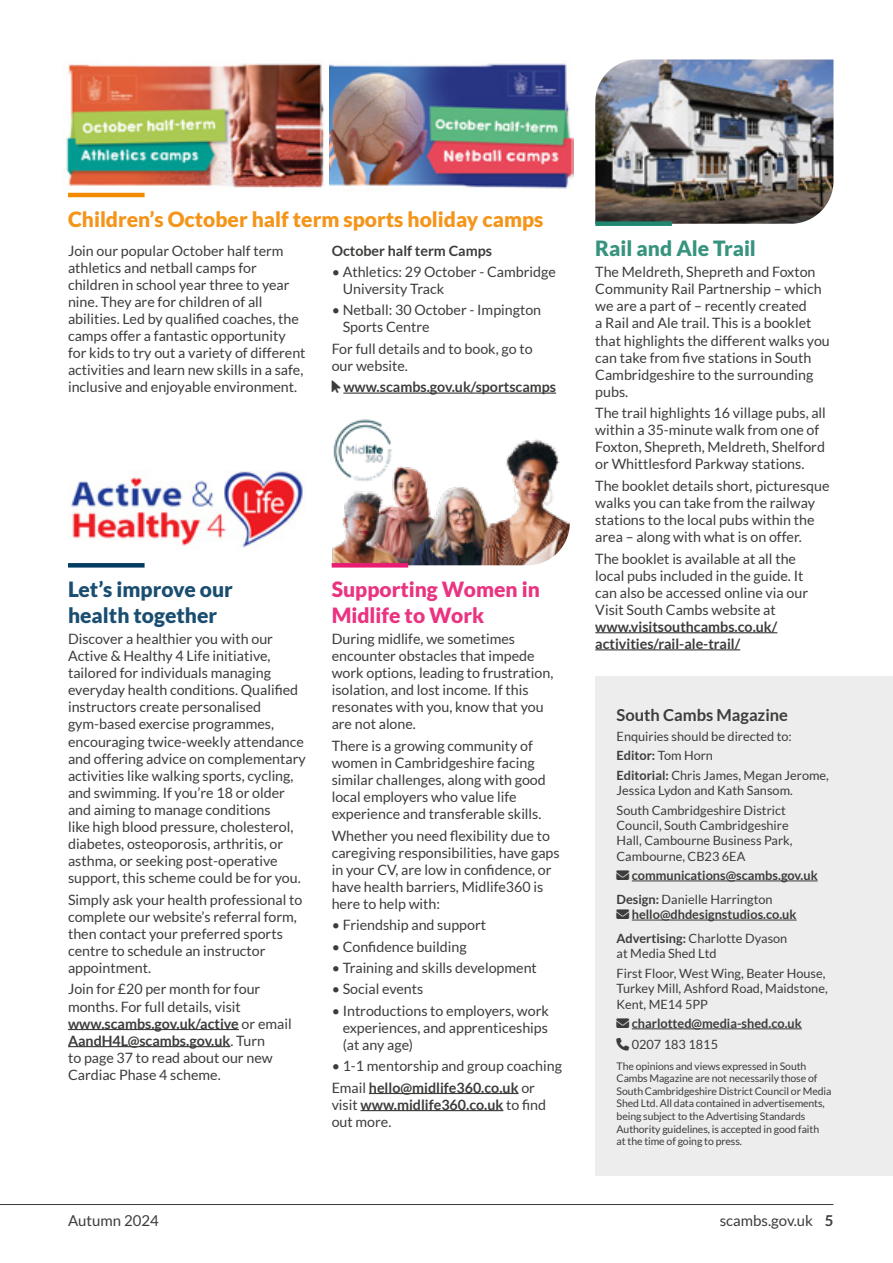
<style>
.page{position:relative;width:893px;height:1263px;background:#fff}
.page>*{position:absolute;margin:0;border:0;box-sizing:border-box;transform-origin:0 0}
.t1{font:900 21px "Lato";color:#f4951a}
.t2{font:900 21px/25.2px "Lato";color:#ea3381}
.t3{font:900 21px/25.2px "Lato";color:#1a4e71}
.t4{font:900 21px "Lato";color:#37937e}
.t5{font:700 16.5px "Lato";color:#3c3c3b}
.t6{font:15px "Lato";color:#3c3c3b}
.t7{font:14.25px/17.1px "Lato";color:#3c3c3b}
.t8{font:700 14.25px/17.1px "Lato";color:#3c3c3b}
.t9{font:12.75px/15.3px "Lato";color:#3c3c3b}
.t10{font:700 12.75px "Lato";color:#3c3c3b}
.t11{font:10.5px/12.6px "Lato";letter-spacing:-.01em;color:#3c3c3b}
.s1{font-weight:700}
.s2{font-weight:400}
</style>
<div class="page">
<img style="left:329px;top:63px;width:244px;height:128px">
<div style="left:595px;top:677px;width:298px;height:499px;background:#ededed"></div>
<hr style="left:0;top:1204px;width:833px;height:1px;background:#3c3c3b">
<img style="left:70px;top:471px;width:233px;height:77px">
<svg style="left:68px;top:563px;width:77px;height:4px"></svg>
<hr style="left:68px;top:1029px;width:171px;height:1px;background:#3c3c3b">
<hr style="left:68px;top:1046px;width:162px;height:1px;background:#3c3c3b">
<img style="left:332px;top:439px;width:238px;height:126px">
<hr style="left:332px;top:563px;width:76px;height:4px;background:#e81c73">
<hr style="left:369px;top:1093px;width:150px;height:1px;background:#3c3c3b">
<hr style="left:360px;top:1110px;width:143px;height:1px;background:#3c3c3b">
<img style="left:595px;top:60px;width:238px;height:164px">
<div style="left:595px;top:221px;width:77px;height:5px;background:#218770"></div>
<hr style="left:595px;top:632px;width:182px;height:1px;background:#3c3c3b">
<hr style="left:595px;top:649px;width:145px;height:1px;background:#3c3c3b">
<hr style="left:632px;top:880px;width:186px;height:1px;background:#3c3c3b">
<hr style="left:632px;top:919px;width:165px;height:1px;background:#3c3c3b">
<hr style="left:632px;top:1028px;width:170px;height:1px;background:#3c3c3b">
<img style="left:62px;top:63px;width:262px;height:130px">
<hr style="left:68px;top:193px;width:77px;height:4px;background:#f28a00">
<hr style="left:343px;top:392px;width:213px;height:2px;background:#3c3c3b">
<img style="left:332px;top:419px;width:63px;height:66px">
<p class="t1" style="left:68px;top:207px;width:477px">Children’s October half term sports holiday camps</p>
<p class="t7" style="left:68px;top:242px;width:239px">Join our popular October half term athletics and netball camps for children in school year three to year nine. They are for children of all abilities. Led by qualified coaches, the camps offer a fantastic opportunity for kids to try out a variety of different activities and learn new skills in a safe, inclusive and enjoyable environment.</p>
<p class="t8" style="left:332px;top:242px;width:162px">October half term Camps</p>
<p class="t7" style="left:343px;top:263px;width:215px;text-indent:-11px">• Athletics: 29 October - Cambridge<br>University Track</p>
<p class="t7" style="left:343px;top:302px;width:200px;text-indent:-11px">• Netball: 30 October - Impington<br>Sports Centre</p>
<p class="t7" style="left:332px;top:340px;width:203px">For full details and to book, go to our website.</p>
<p class="t8" style="left:332px;top:378px;width:226px">□◆▲□■▼ www.scambs.gov.uk/sportscamps</p>
<p class="t3" style="left:68px;top:577px;width:166px">Let’s improve our health together</p>
<p class="t7" style="left:68px;top:630px;width:239px">Discover a healthier you with our Active &amp; Healthy 4 Life initiative, tailored for individuals managing everyday health conditions. Qualified instructors create personalised gym-based exercise programmes, encouraging twice-weekly attendance and offering advice on complementary activities like walking sports, cycling, and swimming. If you’re 18 or older and aiming to manage conditions<br>like high blood pressure, cholesterol, diabetes, osteoporosis, arthritis, or asthma, or seeking post-operative support, this scheme could be for you.</p>
<p class="t7" style="left:68px;top:891px;width:236px">Simply ask your health professional to complete our website’s referral form, then contact your preferred sports centre to schedule an instructor appointment.</p>
<p class="t7" style="left:68px;top:981px;width:225px">Join for £20 per month for four months. For full details, visit <span class="s1">www.scambs.gov.uk/active</span> or email<br><span class="s1">AandH4L@scambs.gov.uk</span>. Turn<br>to page 37 to read about our new<br>Cardiac Phase 4 scheme.</p>
<p class="t2" style="left:332px;top:577px;width:210px">Supporting Women in<br>Midlife to Work</p>
<p class="t7" style="left:332px;top:630px;width:223px">During midlife, we sometimes encounter obstacles that impede work options, leading to frustration, isolation, and lost income. If this resonates with you, know that you are not alone.</p>
<p class="t7" style="left:332px;top:737px;width:216px">There is a growing community of women in Cambridgeshire facing similar challenges, along with good local employers who value life experience and transferable skills.</p>
<p class="t7" style="left:332px;top:827px;width:229px">Whether you need flexibility due to caregiving responsibilities, have gaps in your CV, are low in confidence, or have health barriers, Midlife360 is here to help with:</p>
<p class="t7" style="left:332px;top:916px;width:156px">• Friendship and support</p>
<p class="t7" style="left:332px;top:938px;width:136px">• Confidence building</p>
<p class="t7" style="left:332px;top:959px;width:207px">• Training and skills development</p>
<p class="t7" style="left:332px;top:980px;width:93px">• Social events</p>
<p class="t7" style="left:343px;top:1002px;width:208px;text-align:justify;text-indent:-11px">• Introductions to employers, work experiences, and apprenticeships (at any age)</p>
<p class="t7" style="left:332px;top:1057px;width:232px">• 1-1 mentorship and group coaching</p>
<p class="t8" style="left:332px;top:1079px;width:216px"><span class="s2">Email</span> hello@midlife360.co.uk <span class="s2">or visit</span> www.midlife360.co.uk <span class="s2">to find out more.</span></p>
<p class="t4" style="left:595px;top:236px;width:162px">Rail and Ale Trail</p>
<p class="t7" style="left:595px;top:263px;width:236px">The Meldreth, Shepreth and Foxton<br>Community Rail Partnership – which we are a part of – recently created<br>a Rail and Ale trail. This is a booklet that highlights the different walks you can take from five stations in South<br>Cambridgeshire to the surrounding pubs.</p>
<p class="t7" style="left:595px;top:404px;width:232px">The trail highlights 16 village pubs, all within a 35-minute walk from one of Foxton, Shepreth, Meldreth, Shelford or Whittlesford Parkway stations.</p>
<p class="t7" style="left:595px;top:477px;width:236px">The booklet details short, picturesque walks you can take from the railway stations to the local pubs within the area – along with what is on offer.</p>
<p class="t7" style="left:595px;top:550px;width:214px">The booklet is available at all the local pubs included in the guide. It can also be accessed online via our<br>Visit South Cambs website at <span class="s1">www.visitsouthcambs.co.uk/ activities/rail-ale-trail/</span></p>
<p class="t5" style="left:617px;top:706px;width:173px">South Cambs Magazine</p>
<p class="t9" style="left:617px;top:728px;width:177px">Enquiries should be directed to:</p>
<p class="t10" style="left:617px;top:748px;width:98px">Editor: <span class="s2">Tom Horn</span></p>
<p class="t9" style="left:617px;top:767px;width:214px"><span class="s1">Editorial:</span> Chris James, Megan Jerome,<br>Jessica Lydon and Kath Sansom.</p>
<p class="t9" style="left:617px;top:802px;width:178px">South Cambridgeshire District<br>Council, South Cambridgeshire<br>Hall, Cambourne Business Park,<br>Cambourne, CB23 6EA</p>
<p class="t10" style="left:617px;top:868px;width:203px">■❖●□ communications@scambs.gov.uk</p>
<p class="t9" style="left:617px;top:892px;width:158px"><span class="s1">Design:</span> Danielle Harrington</p>
<p class="t10" style="left:617px;top:907px;width:181px">■❖●□ hello@dhdesignstudios.co.uk</p>
<p class="t9" style="left:617px;top:931px;width:172px"><span class="s1">Advertising:</span> Charlotte Dyason at Media Shed Ltd</p>
<p class="t9" style="left:617px;top:965px;width:213px">First Floor, West Wing, Beater House,<br>Turkey Mill, Ashford Road, Maidstone,<br>Kent, ME14 5PP</p>
<p class="t10" style="left:617px;top:1016px;width:187px">■❖●□ charlotted@media-shed.co.uk</p>
<p class="t9" style="left:617px;top:1036px;width:103px">□■ 0207 183 1815</p>
<p class="t11" style="left:617px;top:1059px;width:216px">The opinions and views expressed in South Cambs Magazine are not necessarily those of South Cambridgeshire District Council or Media Shed Ltd. All data contained in advertisements, being subject to the Advertising Standards Authority guidelines, is accepted in good faith<br>at the time of going to press.</p>
<p class="t6" style="left:68px;top:1212px;width:92px">Autumn 2024</p>
<p class="t6" style="left:720px;top:1212px;width:115px">scambs.gov.uk <span class="s1">5</span></p>
</div>
